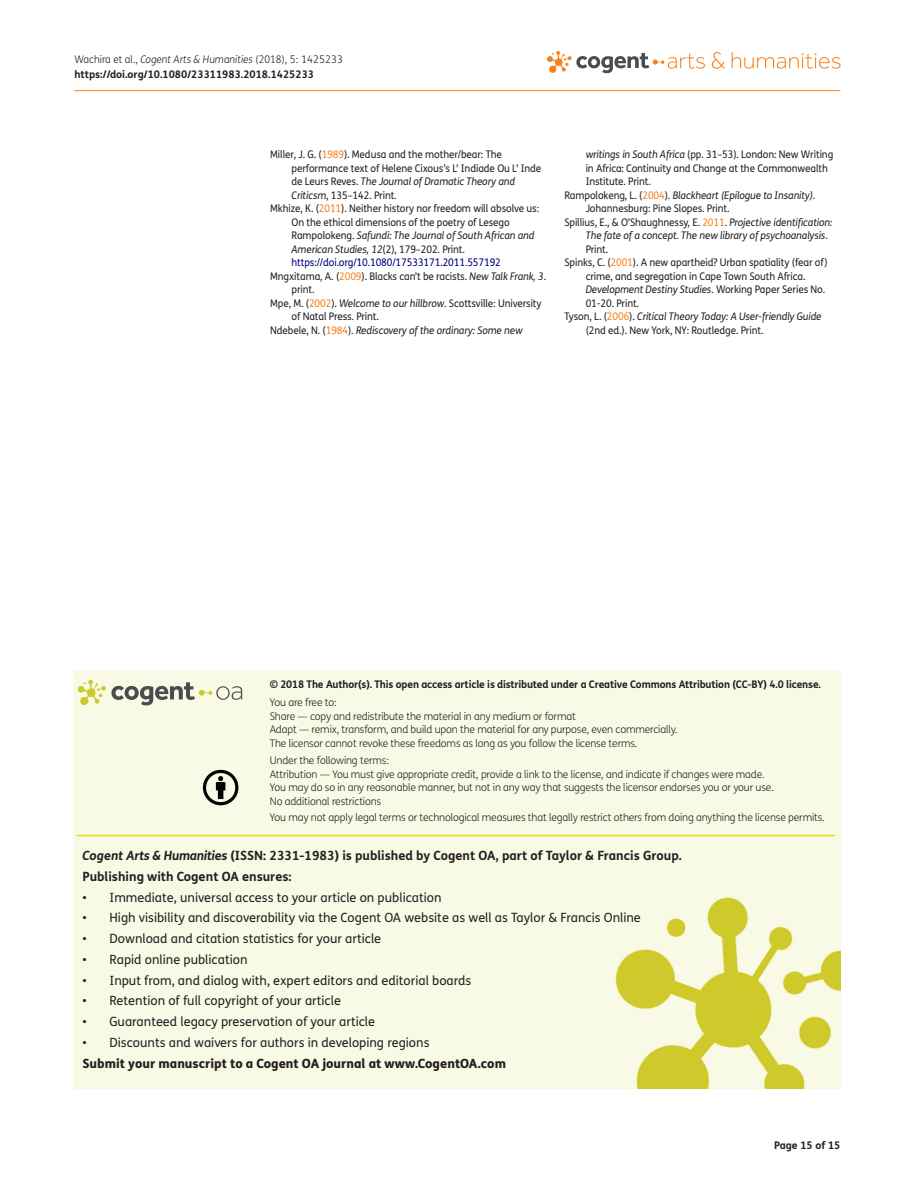
<style>
.page{position:relative;width:915px;height:1191px;background:#fff}
.page>*{position:absolute;margin:0;border:0;box-sizing:border-box;transform-origin:0 0}
.t1{font:12.75px "FS Me Pro";color:#231f20}
.t2{font:700 12.75px/20.7px "FS Me Pro";color:#231f20}
.t3{font:800 12.75px "FS Me Pro";color:#231f20}
.t4{font:10.5px "FS Me Pro";letter-spacing:-.01em;color:#231f20;scale:.95 1}
.t5{font:300 10.5px/13.5px "FS Me Pro";letter-spacing:-.015em;color:#231f20}
.t6{font:italic 10.5px "FS Me Pro";letter-spacing:-.01em;color:#231f20;scale:.95 1}
.t7{font:700 10.5px/15px "FS Me Pro";letter-spacing:-.015em;color:#231f20}
.t8{font:10.5px "FS Me Pro";letter-spacing:-.01em;color:#000080;scale:.95 1}
.s1{font-weight:300}
.s2{font-weight:300;font-style:italic}
.s3{color:#f58220}
.s4{font-style:normal}
.s5{font-style:italic}
.s6{font-style:normal;color:#f58220}
</style>
<div class="page">
<hr style="left:74px;top:90px;width:766px;height:1px;background:#f58220">
<svg style="left:547px;top:51px;width:293px;height:22px"></svg>
<div style="left:74px;top:671px;width:766px;height:417px;background:#f9fae6"></div>
<svg style="left:78px;top:680px;width:164px;height:25px;background:#d2d3ba"></svg>
<svg style="left:203px;top:770px;width:35px;height:35px"></svg>
<hr style="left:77px;top:835px;width:757px;height:1px;background:#dcdc1e">
<p class="t7" style="left:74px;top:51px;width:270px"><span class="s1">Wachira et al.,</span> <span class="s2">Cogent Arts &amp; Humanities</span> <span class="s1">(2018), 5: 1425233 </span>https://doi.org/10.1080/23311983.2018.1425233</p>
<p class="t4" style="left:270px;top:147px;width:245px">Miller, J. G. (<span class="s3">1989</span>). Medusa and the mother/bear: The</p>
<p class="t4" style="left:291px;top:161px;width:264px">performance text of Helene Cixous’s L’ Indiade Ou L’ Inde</p>
<p class="t6" style="left:291px;top:174px;width:237px"><span class="s4">de Leurs Reves.</span> The Journal of Dramatic Theory and</p>
<p class="t4" style="left:291px;top:188px;width:112px"><span class="s5">Criticsm</span>, 135–142. Print.</p>
<p class="t4" style="left:270px;top:201px;width:284px">Mkhize, K. (<span class="s3">2011</span>). Neither history nor freedom will absolve us:</p>
<p class="t4" style="left:291px;top:215px;width:231px">On the ethical dimensions of the poetry of Lesego</p>
<p class="t6" style="left:291px;top:228px;width:257px"><span class="s4">Rampolokeng.</span> Safundi: The Journal of South African and</p>
<p class="t6" style="left:291px;top:242px;width:184px">American Studies, 12<span class="s4">(2), 179–202. Print.</span></p>
<p class="t8" style="left:291px;top:255px;width:222px">https://doi.org/10.1080/17533171.2011.557192</p>
<p class="t4" style="left:270px;top:269px;width:292px">Mngxitama, A. (<span class="s3">2009</span>). Blacks can’t be racists. <span class="s5">New Talk Frank, 3</span>.</p>
<p class="t4" style="left:291px;top:282px;width:26px">print.</p>
<p class="t4" style="left:270px;top:296px;width:287px">Mpe, M. (<span class="s3">2002</span>). <span class="s5">Welcome to our hillbrow</span>. Scottsville: University</p>
<p class="t4" style="left:291px;top:309px;width:93px">of Natal Press. Print.</p>
<p class="t6" style="left:270px;top:323px;width:267px"><span class="s4">Ndebele, N. (</span><span class="s6">1984</span><span class="s4">).</span> Rediscovery of the ordinary: Some new</p>
<p class="t4" style="left:585px;top:147px;width:262px"><span class="s5">writings in South Africa</span> (pp. 31–53). London: New Writing</p>
<p class="t4" style="left:585px;top:161px;width:256px">in Africa: Continuity and Change at the Commonwealth</p>
<p class="t4" style="left:585px;top:174px;width:70px">Institute. Print.</p>
<p class="t6" style="left:564px;top:188px;width:265px"><span class="s4">Rampolokeng, L. (</span><span class="s6">2004</span><span class="s4">).</span> Blackheart (Epilogue to Insanity)<span class="s4">.</span></p>
<p class="t4" style="left:585px;top:201px;width:153px">Johannesburg: Pine Slopes. Print.</p>
<p class="t4" style="left:564px;top:215px;width:283px">Spillius, E., &amp; O’Shaughnessy, E. <span class="s3">2011</span>. <span class="s5">Projective identification:</span></p>
<p class="t6" style="left:585px;top:228px;width:256px">The fate of a concept. The new library of psychoanalysis<span class="s4">.</span></p>
<p class="t4" style="left:585px;top:242px;width:25px">Print.</p>
<p class="t4" style="left:564px;top:255px;width:278px">Spinks, C. (<span class="s3">2001</span>). A new apartheid? Urban spatiality (fear of)</p>
<p class="t4" style="left:585px;top:269px;width:233px">crime, and segregation in Cape Town South Africa.</p>
<p class="t6" style="left:585px;top:282px;width:253px">Development Destiny Studies<span class="s4">. Working Paper Series No.</span></p>
<p class="t4" style="left:585px;top:296px;width:58px">01-20. Print.</p>
<p class="t6" style="left:564px;top:309px;width:272px"><span class="s4">Tyson, L. (</span><span class="s6">2006</span><span class="s4">).</span> Critical Theory Today: A User-friendly Guide</p>
<p class="t4" style="left:585px;top:323px;width:188px">(2nd ed.). New York, NY: Routledge. Print.</p>
<p class="t7" style="left:270px;top:676px;width:552px">© 2018 The Author(s). This open access article is distributed under a Creative Commons Attribution (CC-BY) 4.0 license.</p>
<p class="t5" style="left:270px;top:695px;width:409px">You are free to:<br>Share — copy and redistribute the material in any medium or format<br>Adapt — remix, transform, and build upon the material for any purpose, even commercially.<br>The licensor cannot revoke these freedoms as long as you follow the license terms.</p>
<p class="t5" style="left:270px;top:753px;width:505px">Under the following terms:<br>Attribution — You must give appropriate credit, provide a link to the license, and indicate if changes were made.<br>You may do so in any reasonable manner, but not in any way that suggests the licensor endorses you or your use.<br>No additional restrictions</p>
<p class="t5" style="left:270px;top:810px;width:556px">You may not apply legal terms or technological measures that legally restrict others from doing anything the license permits.</p>
<p class="t2" style="left:82px;top:844px;width:600px"><span class="s5">Cogent Arts &amp; Humanities</span> (ISSN: 2331-1983) is published by Cogent OA, part of Taylor &amp; Francis Group.<br>Publishing with Cogent OA ensures:</p>
<p class="t1" style="left:82px;top:888px;width:360px">• Immediate, universal access to your article on publication</p>
<p class="t1" style="left:82px;top:909px;width:559px">• High visibility and discoverability via the Cogent OA website as well as Taylor &amp; Francis Online</p>
<p class="t1" style="left:82px;top:930px;width:300px">• Download and citation statistics for your article</p>
<p class="t1" style="left:82px;top:950px;width:166px">• Rapid online publication</p>
<p class="t1" style="left:82px;top:971px;width:390px">• Input from, and dialog with, expert editors and editorial boards</p>
<p class="t1" style="left:82px;top:992px;width:260px">• Retention of full copyright of your article</p>
<p class="t1" style="left:82px;top:1013px;width:294px">• Guaranteed legacy preservation of your article</p>
<p class="t1" style="left:82px;top:1033px;width:348px">• Discounts and waivers for authors in developing regions</p>
<p class="t3" style="left:82px;top:1053px;width:425px">Submit your manuscript to a Cogent OA journal at www.CogentOA.com</p>
<p class="t7" style="left:773px;top:1137px;width:68px">Page 15 of 15</p>
</div>
